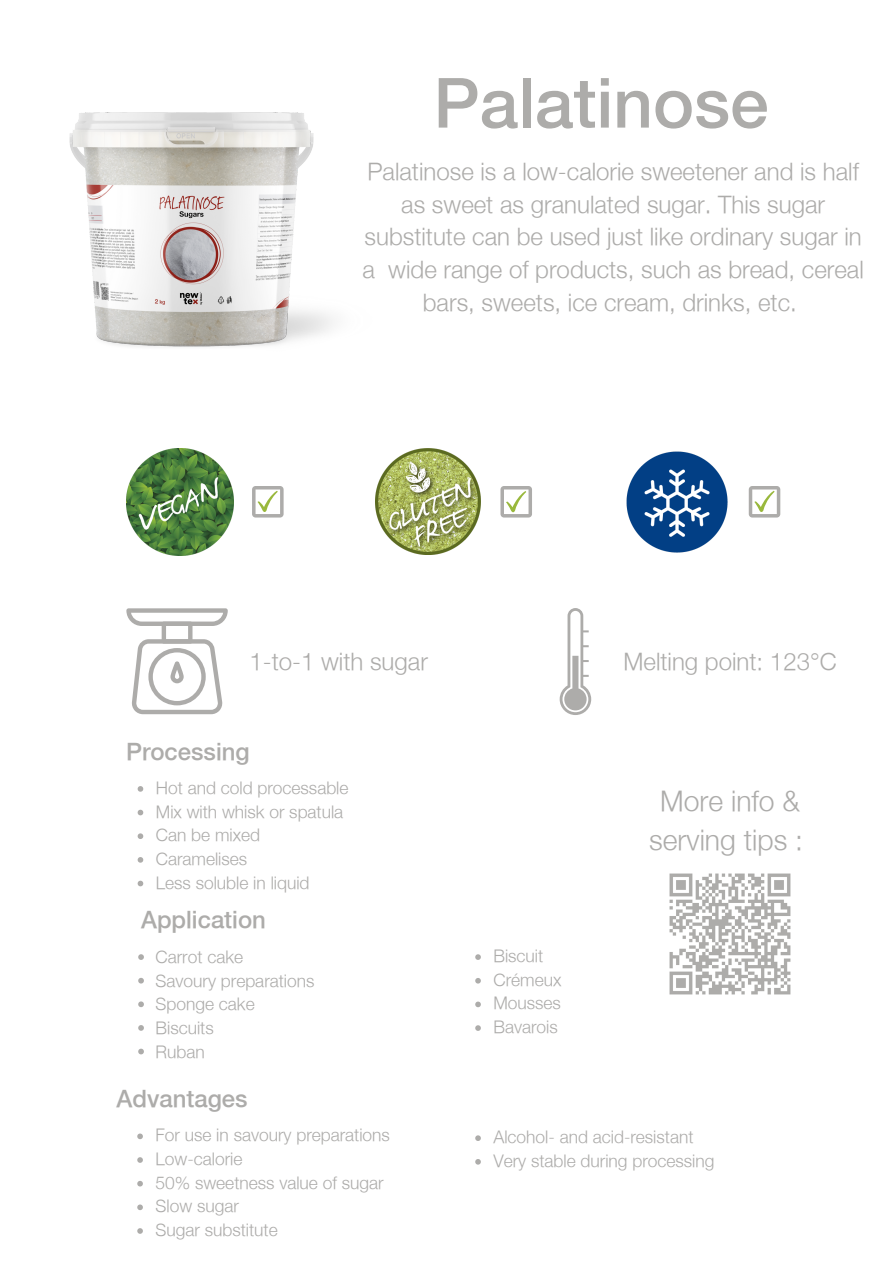
<style>
.page{position:relative;width:894px;height:1264px;background:#fff}
.page>*{position:absolute;margin:0;border:0;box-sizing:border-box;transform-origin:0 0}
.t1{font:500 69.3px "Helvetica Neue";color:#adacaa}
.t2{font:300 28.35px/39.5px "Helvetica Neue";color:#adacaa;text-align:center}
.t3{font:300 24px/32.7px "Helvetica Neue";color:#adacaa;text-align:center}
.t4{font:500 23.85px "Helvetica Neue";color:#adacaa}
.t5{font:300 17.4px/23.7px "Helvetica Neue";color:#adacaa}
</style>
<div class="page">
<img style="left:69px;top:112px;width:264px;height:235px">
<img style="left:126px;top:448px;width:107px;height:107px">
<img style="left:375px;top:448px;width:106px;height:106px">
<img style="left:626px;top:451px;width:102px;height:102px">
<svg style="left:126px;top:608px;width:102px;height:106px"></svg>
<svg style="left:559px;top:608px;width:32px;height:107px"></svg>
<svg style="left:500px;top:486px;width:32px;height:31px"></svg>
<svg style="left:748px;top:486px;width:32px;height:31px"></svg>
<svg style="left:252px;top:486px;width:31px;height:31px"></svg>
<img style="left:669px;top:873px;width:122px;height:122px">
<svg style="left:138px;top:954px;width:6px;height:5px"></svg>
<svg style="left:138px;top:978px;width:6px;height:5px"></svg>
<svg style="left:138px;top:1001px;width:6px;height:6px"></svg>
<svg style="left:138px;top:1025px;width:6px;height:5px"></svg>
<svg style="left:138px;top:1048px;width:6px;height:6px"></svg>
<svg style="left:137px;top:1133px;width:6px;height:6px"></svg>
<svg style="left:137px;top:1157px;width:6px;height:5px"></svg>
<svg style="left:137px;top:1181px;width:6px;height:5px"></svg>
<svg style="left:137px;top:1204px;width:6px;height:6px"></svg>
<svg style="left:137px;top:1228px;width:6px;height:5px"></svg>
<svg style="left:138px;top:786px;width:5px;height:5px"></svg>
<svg style="left:138px;top:809px;width:5px;height:6px"></svg>
<svg style="left:138px;top:833px;width:5px;height:6px"></svg>
<svg style="left:138px;top:857px;width:5px;height:5px"></svg>
<svg style="left:138px;top:880px;width:5px;height:6px"></svg>
<svg style="left:475px;top:954px;width:5px;height:5px"></svg>
<svg style="left:475px;top:978px;width:5px;height:5px"></svg>
<svg style="left:475px;top:1001px;width:5px;height:6px"></svg>
<svg style="left:475px;top:1025px;width:5px;height:5px"></svg>
<svg style="left:475px;top:1135px;width:5px;height:5px"></svg>
<svg style="left:475px;top:1159px;width:5px;height:5px"></svg>
<h1 class="t1" style="left:433px;top:62px;width:336px">Palatinose</h1>
<h3 class="t3" style="left:362px;top:155px;width:502px">Palatinose is a low-calorie sweetener and is half as sweet as granulated sugar. This sugar substitute can be used just like ordinary sugar in a wide range of products, such as bread, cereal bars, sweets, ice cream, drinks, etc.</h3>
<h3 class="t3" style="left:249px;top:644px;width:180px">1-to-1 with sugar</h3>
<h3 class="t4" style="left:126px;top:736px;width:125px">Processing</h3>
<p class="t5" style="left:156px;top:775px;width:194px">Hot and cold processable<br>Mix with whisk or spatula<br>Can be mixed<br>Caramelises<br>Less soluble in liquid</p>
<h3 class="t4" style="left:141px;top:905px;width:126px">Application</h3>
<p class="t5" style="left:155px;top:944px;width:160px">Carrot cake<br>Savoury preparations<br>Sponge cake<br>Biscuits<br>Ruban</p>
<h3 class="t4" style="left:116px;top:1084px;width:132px">Advantages</h3>
<p class="t5" style="left:155px;top:1122px;width:236px">For use in savoury preparations<br>Low-calorie<br>50% sweetness value of sugar<br>Slow sugar<br>Sugar substitute</p>
<h3 class="t3" style="left:623px;top:644px;width:214px">Melting point: 123°C</h3>
<p class="t5" style="left:493px;top:943px;width:69px">Biscuit<br>Crémeux<br>Mousses<br>Bavarois</p>
<h2 class="t2" style="left:649px;top:780px;width:155px">More info &amp; serving tips :</h2>
<p class="t5" style="left:493px;top:1124px;width:222px">Alcohol- and acid-resistant<br>Very stable during processing</p>
</div>
